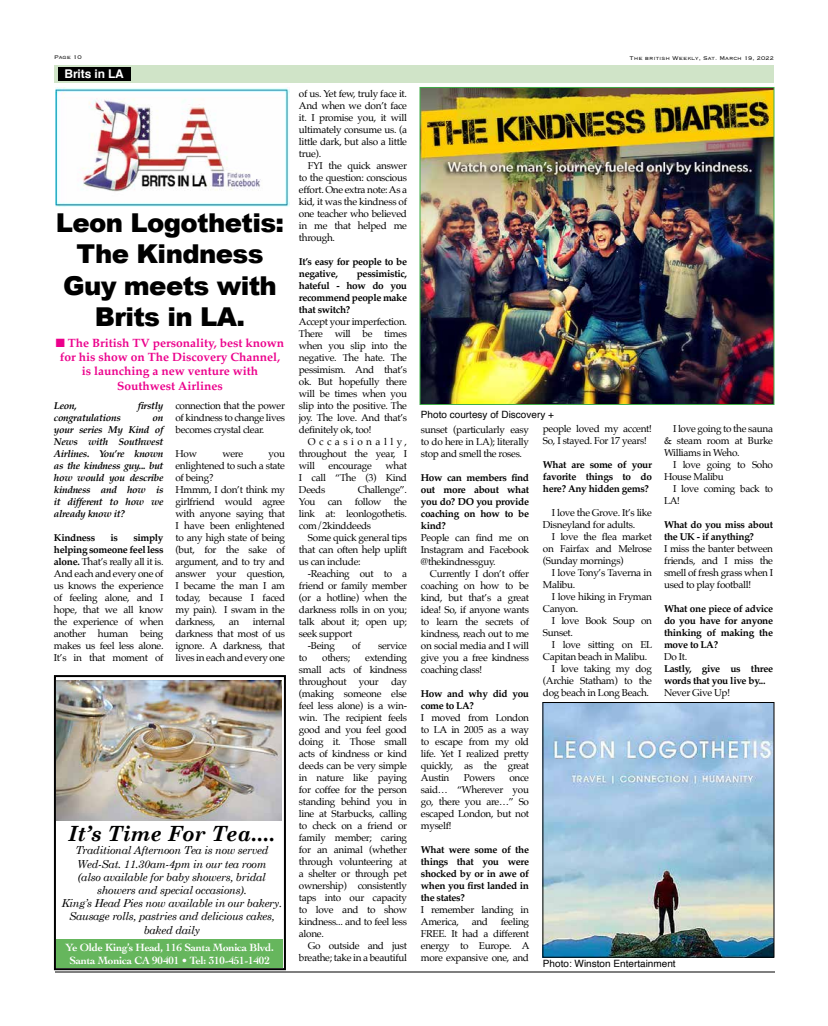
<style>
.page{position:relative;width:828px;height:1026px;background:#fff}
.page>*{position:absolute;margin:0;border:0;box-sizing:border-box;transform-origin:0 0}
.t1{font:900 26px/31.2px "Arial";letter-spacing:-.025em;color:#000;text-align:center}
.t2{font:italic 700 21px "Century Schoolbook";color:#000}
.t3{font:700 12px/14.4px "Palatino";color:#ec008c;text-align:center}
.t4{font:700 12px "Helvetica";letter-spacing:-.01em;color:#fff}
.t5{font:italic 11px/13.2px "Century Schoolbook";letter-spacing:-.025em;color:#000;text-align:center}
.t6{font:700 11px/13px "Cochin";letter-spacing:-.025em;color:#fff;text-align:center}
.t7{font:10px/12px "Palatino";letter-spacing:-.03em;color:#000;text-align:justify}
.t8{font:700 10px/12px "Palatino";letter-spacing:-.03em;color:#000;text-align:justify}
.t9{font:italic 700 10px/12px "Palatino";letter-spacing:-.03em;color:#000;text-align:justify}
.t10{font:10px "Helvetica";color:#000}
.t11{font:300 7px "Copperplate";color:#000}
.s1{font-weight:700}
</style>
<div class="page">
<hr style="left:55px;top:972px;width:720px;height:1px;background:#000">
<div style="left:54px;top:65px;width:720px;height:18px;background:#d0e4c8"></div>
<img style="left:55px;top:87px;width:234px;height:120px">
<div style="left:54px;top:675px;width:232px;height:295px;border:2px solid #000"></div>
<img style="left:57px;top:680px;width:225px;height:140px">
<div style="left:57px;top:939px;width:226px;height:28px;background:#66b65d"></div>
<div style="left:58px;top:67px;width:72px;height:14px;background:#000"></div>
<img style="left:422px;top:89px;width:350px;height:314px">
<div style="left:420px;top:87px;width:354px;height:318px;border:1px solid #41ad49"></div>
<img style="left:544px;top:704px;width:228px;height:252px">
<div style="left:542px;top:702px;width:232px;height:256px;border:1px solid #000"></div>
<p class="t11" style="left:54px;top:53px;width:29px">Page 10</p>
<p class="t11" style="left:629px;top:53px;width:146px">The british Weekly, Sat. March 19, 2022</p>
<p class="t4" style="left:65px;top:64px;width:61px">Brits in LA</p>
<h1 class="t1" style="left:56px;top:207px;width:230px">Leon Logothetis:<br>The Kindness<br>Guy meets with<br>Brits in LA.</h1>
<p class="t3" style="left:56px;top:335px;width:230px">■ The British TV personality, best known for his show on The Discovery Channel, is launching a new venture with<br>Southwest Airlines</p>
<p class="t9" style="left:54px;top:400px;width:24px">Leon,</p>
<p class="t9" style="left:138px;top:400px;width:27px">firstly</p>
<p class="t9" style="left:54px;top:412px;width:68px">congratulations</p>
<p class="t9" style="left:54px;top:412px;width:111px;text-indent:99px">on your series My Kind of News with Southwest Airlines. You’re known as the kindness guy... but how would you describe kindness and how is it different to how we already know it?</p>
<p class="t8" style="left:54px;top:531px;width:43px">Kindness</p>
<p class="t8" style="left:111px;top:531px;width:9px">is</p>
<p class="t7" style="left:54px;top:532px;width:111px;text-indent:79px"><span class="s1">simply helping someone feel less alone.</span> That’s really all it is.<br>And each and every one of us knows the experience of feeling alone, and I hope, that we all know the experience of when another human being makes us feel less alone.<br>It’s in that moment of</p>
<p class="t7" style="left:176px;top:400px;width:111px">connection that the power of kindness to change lives becomes crystal clear.</p>
<p class="t7" style="left:176px;top:448px;width:23px">How</p>
<p class="t7" style="left:222px;top:448px;width:22px">were</p>
<p class="t7" style="left:176px;top:448px;width:111px;text-align:left;text-indent:93px">you enlightened to such a state of being?<br>Hmmm, I don’t think my girlfriend would agree with anyone saying that<br>I have been enlightened to any high state of being (but, for the sake of argument, and to try and answer your question,<br>I became the man I am today, because I faced my pain). I swam in the darkness,</p>
<p class="t7" style="left:176px;top:616px;width:111px;text-indent:77px">internal darkness that most of us ignore. A darkness, that lives in each and every one</p>
<p class="t7" style="left:229px;top:616px;width:12px">an</p>
<h2 class="t2" style="left:68px;top:821px;width:209px">It’s Time For Tea....</h2>
<p class="t5" style="left:62px;top:844px;width:222px">Traditional Afternoon Tea is now served Wed-Sat. 11.30am-4pm in our tea room<br>(also available for baby showers, bridal showers and special occasions).<br>King’s Head Pies now available in our bakery.<br>Sausage rolls, pastries and delicious cakes, baked daily</p>
<p class="t6" style="left:66px;top:940px;width:210px">Ye Olde King’s Head, 116 Santa Monica Blvd.<br>Santa Monica CA 90401 • Tel: 310-451-1402</p>
<p class="t7" style="left:299px;top:88px;width:110px">of us. Yet few, truly face it.<br>And when we don’t face it. I promise you, it will ultimately consume us. (a little dark, but also a little true).</p>
<p class="t7" style="left:299px;top:160px;width:110px;text-indent:9px">FYI the quick answer to the question: conscious effort. One extra note:As a kid, it was the kindness of one teacher who believed in me that helped me through.</p>
<p class="t8" style="left:299px;top:255px;width:110px">It’s easy for people to be negative,</p>
<p class="t8" style="left:299px;top:267px;width:110px;text-indent:58px">pessimistic, hateful - how do you recommend people make that switch?</p>
<p class="t7" style="left:299px;top:316px;width:110px">Accept your imperfection.<br>There will be times when you slip into the negative. The hate. The pessimism. And that’s ok. But hopefully there will be times when you slip into the positive. The joy. The love. And that’s definitely ok, too!</p>
<p class="t7" style="left:299px;top:436px;width:110px;text-indent:9px">Occasionally, throughout the year, I will</p>
<p class="t7" style="left:299px;top:460px;width:110px;text-indent:87px">what I call “The (3) Kind Deeds</p>
<p class="t7" style="left:329px;top:460px;width:45px">encourage</p>
<p class="t7" style="left:299px;top:484px;width:110px;text-indent:59px">Challenge”.<br>You can follow the link at: leonlogothetis. com/2kinddeeds</p>
<p class="t7" style="left:299px;top:532px;width:110px;text-indent:9px">Some quick general tips that can often help uplift us can include:</p>
<p class="t7" style="left:308px;top:568px;width:101px">-Reaching out to a</p>
<p class="t7" style="left:299px;top:580px;width:110px">friend or family member</p>
<p class="t7" style="left:299px;top:592px;width:110px">(or a hotline) when the</p>
<p class="t7" style="left:299px;top:604px;width:110px">darkness rolls in on you;</p>
<p class="t7" style="left:299px;top:616px;width:110px">talk about it; open up;</p>
<p class="t7" style="left:299px;top:628px;width:55px">seek support</p>
<p class="t7" style="left:308px;top:640px;width:29px">-Being</p>
<p class="t7" style="left:352px;top:640px;width:10px">of</p>
<p class="t7" style="left:378px;top:640px;width:30px">service</p>
<p class="t7" style="left:299px;top:652px;width:10px">to</p>
<p class="t7" style="left:322px;top:652px;width:30px">others;</p>
<p class="t7" style="left:299px;top:652px;width:110px;text-indent:66px">extending small acts of kindness throughout your day (making someone else feel less alone) is a win&shy;win. The recipient feels good and you feel good doing it. Those small acts of kindness or kind deeds can be very simple in nature like paying for coffee for the person standing behind you in line at Starbucks, calling to check on a friend or family member; caring for an animal (whether through volunteering at a shelter or through pet ownership) consistently taps into our capacity to love and to show kindness... and to feel less alone.</p>
<p class="t7" style="left:299px;top:940px;width:110px;text-align:right">Go outside and just breathe; take in a beautiful</p>
<p class="t10" style="left:421px;top:407px;width:135px">Photo courtesy of Discovery +</p>
<p class="t7" style="left:421px;top:423px;width:110px">sunset (particularly easy to do here in LA); literally stop and smell the roses.</p>
<p class="t8" style="left:421px;top:471px;width:110px">How can members find out more about what you do? DO you provide coaching on how to be kind?</p>
<p class="t7" style="left:421px;top:531px;width:110px">People can find me on Instagram and Facebook @thekindnessguy.</p>
<p class="t7" style="left:421px;top:567px;width:110px;text-indent:9px">Currently I don’t offer coaching on how to be kind, but that’s a great idea! So, if anyone wants to learn the secrets of kindness, reach out to me on social media and I will give you a free kindness coaching class!</p>
<p class="t8" style="left:421px;top:687px;width:110px">How and why did you come to LA?</p>
<p class="t7" style="left:421px;top:711px;width:110px">I moved from London to LA in 2005 as a way to escape from my old life. Yet I realized pretty quickly, as the great Austin</p>
<p class="t7" style="left:464px;top:771px;width:33px">Powers</p>
<p class="t7" style="left:421px;top:771px;width:110px;text-indent:89px">once said… “Wherever you go, there you are…” So escaped London, but not myself!</p>
<p class="t8" style="left:421px;top:843px;width:110px">What were some of the things that you were shocked by or in awe of when you first landed in the states?</p>
<p class="t7" style="left:421px;top:903px;width:110px">I remember landing in<br>America,</p>
<p class="t7" style="left:421px;top:915px;width:110px;text-indent:80px">feeling FREE. It had a different energy to Europe. A more expansive one, and</p>
<p class="t7" style="left:472px;top:915px;width:18px">and</p>
<p class="t7" style="left:543px;top:423px;width:111px">people loved my accent!<br>So, I stayed. For 17 years!</p>
<p class="t8" style="left:543px;top:458px;width:111px">What are some of your favorite things to do here? Any hidden gems?</p>
<p class="t7" style="left:543px;top:507px;width:111px;text-indent:9px">I love the Grove. It’s like<br>Disneyland for adults.</p>
<p class="t7" style="left:543px;top:531px;width:111px;text-indent:9px">I love the flea market on Fairfax and Melrose (Sunday mornings)</p>
<p class="t7" style="left:543px;top:567px;width:111px;text-indent:9px">I love Tony’s Taverna in<br>Malibu.</p>
<p class="t7" style="left:543px;top:591px;width:111px;text-indent:9px">I love hiking in Fryman<br>Canyon.</p>
<p class="t7" style="left:543px;top:615px;width:111px;text-indent:9px">I love Book Soup on<br>Sunset.</p>
<p class="t7" style="left:552px;top:639px;width:102px">I love sitting on EL</p>
<p class="t7" style="left:543px;top:651px;width:106px">Capitan beach in Malibu.</p>
<p class="t7" style="left:552px;top:663px;width:102px">I love taking my dog</p>
<p class="t7" style="left:543px;top:675px;width:111px">(Archie Statham) to the</p>
<p class="t7" style="left:543px;top:687px;width:108px">dog beach in Long Beach.</p>
<p class="t7" style="left:664px;top:423px;width:111px;text-indent:9px">I love going to the sauna &amp; steam room at Burke Williams in Weho.</p>
<p class="t7" style="left:664px;top:459px;width:111px;text-indent:9px">I love going to Soho<br>House Malibu</p>
<p class="t7" style="left:664px;top:483px;width:111px;text-indent:9px">I love coming back to<br>LA!</p>
<p class="t8" style="left:664px;top:518px;width:111px">What do you miss about the UK - if anything?</p>
<p class="t7" style="left:664px;top:543px;width:111px">I miss the banter between friends, and I miss the smell of fresh grass when I used to play football!</p>
<p class="t8" style="left:664px;top:602px;width:111px">What one piece of advice do you have for anyone thinking of making the move to LA?</p>
<p class="t7" style="left:664px;top:651px;width:25px">Do It.</p>
<p class="t8" style="left:664px;top:662px;width:111px">Lastly, give us three words that you live by...</p>
<p class="t7" style="left:664px;top:687px;width:68px">Never Give Up!</p>
<p class="t10" style="left:543px;top:956px;width:134px">Photo: Winston Entertainment</p>
</div>
